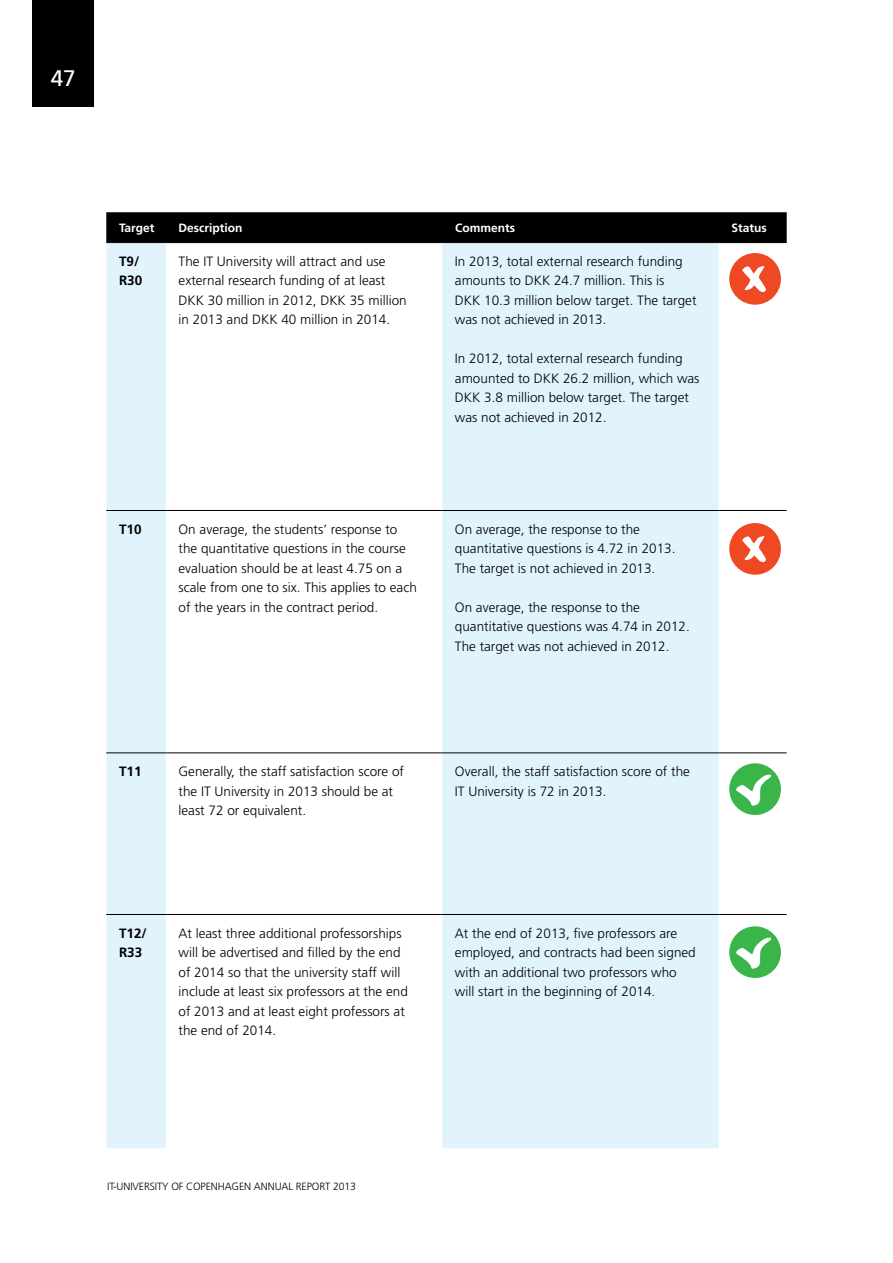
<style>
.page{position:relative;width:893px;height:1263px;background:#fff}
.page>*{position:absolute;margin:0;border:0;box-sizing:border-box;transform-origin:0 0}
.t1{font:22.5px "Frutiger";color:#fff}
.t2{font:300 13.5px/19.5px "Frutiger";color:#000}
.t3{font:700 13.5px/19.5px "Frutiger";color:#000}
.t4{font:700 12px "Frutiger";color:#fff}
.t5{font:300 10.5px "Frutiger";letter-spacing:-.01em;color:#000}
</style>
<div class="page">
<div style="left:33px;top:0;width:61px;height:106px;background:#000"></div>
<div style="left:106px;top:214px;width:681px;height:28px;background:#000"></div>
<svg style="left:106px;top:243px;width:613px;height:905px;fill:#e1f4fd"></svg>
<hr style="left:106px;top:213px;width:60px;height:1px;background:#000">
<hr style="left:166px;top:213px;width:276px;height:1px;background:#000">
<hr style="left:442px;top:213px;width:277px;height:1px;background:#000">
<hr style="left:719px;top:213px;width:68px;height:1px;background:#000">
<hr style="left:106px;top:242px;width:60px;height:1px;background:#000">
<hr style="left:166px;top:242px;width:276px;height:1px;background:#000">
<hr style="left:442px;top:242px;width:277px;height:1px;background:#000">
<hr style="left:719px;top:242px;width:68px;height:1px;background:#000">
<hr style="left:106px;top:510px;width:60px;height:1px;background:#000">
<hr style="left:166px;top:510px;width:276px;height:1px;background:#000">
<hr style="left:442px;top:510px;width:277px;height:1px;background:#000">
<hr style="left:719px;top:510px;width:68px;height:1px;background:#000">
<hr style="left:106px;top:753px;width:60px;height:1px;background:#000">
<hr style="left:166px;top:753px;width:276px;height:1px;background:#000">
<hr style="left:442px;top:753px;width:277px;height:1px;background:#000">
<hr style="left:719px;top:753px;width:68px;height:1px;background:#000">
<hr style="left:106px;top:914px;width:60px;height:1px;background:#000">
<hr style="left:166px;top:914px;width:276px;height:1px;background:#000">
<hr style="left:442px;top:914px;width:277px;height:1px;background:#000">
<hr style="left:719px;top:914px;width:68px;height:1px;background:#000">
<div style="left:729px;top:763px;width:52px;height:52px;background:#39b54a;border-radius:50%"></div>
<svg style="left:735px;top:774px;width:36px;height:32px"></svg>
<div style="left:729px;top:926px;width:52px;height:52px;background:#39b54a;border-radius:50%"></div>
<svg style="left:735px;top:937px;width:36px;height:32px"></svg>
<div style="left:729px;top:253px;width:52px;height:52px;background:#ef4924;border-radius:50%"></div>
<svg style="left:742px;top:266px;width:24px;height:27px"></svg>
<div style="left:729px;top:523px;width:52px;height:52px;background:#ef4924;border-radius:50%"></div>
<svg style="left:742px;top:536px;width:24px;height:27px"></svg>
<h1 class="t1" style="left:51px;top:64px;width:26px">47</h1>
<p class="t4" style="left:119px;top:221px;width:37px">Target</p>
<p class="t4" style="left:179px;top:221px;width:65px">Description</p>
<p class="t4" style="left:455px;top:221px;width:61px">Comments</p>
<p class="t4" style="left:731px;top:221px;width:37px">Status</p>
<p class="t3" style="left:119px;top:251px;width:25px">T9/<br>R30</p>
<p class="t2" style="left:179px;top:251px;width:230px">The IT University will attract and use external research funding of at least DKK 30 million in 2012, DKK 35 million in 2013 and DKK 40 million in 2014.</p>
<p class="t2" style="left:455px;top:251px;width:243px">In 2013, total external research funding amounts to DKK 24.7 million. This is<br>DKK 10.3 million below target. The target was not achieved in 2013.</p>
<p class="t2" style="left:455px;top:349px;width:246px">In 2012, total external research funding amounted to DKK 26.2 million, which was DKK 3.8 million below target. The target was not achieved in 2012.</p>
<p class="t3" style="left:119px;top:519px;width:24px">T10</p>
<p class="t2" style="left:179px;top:519px;width:240px">On average, the students’ response to the quantitative questions in the course evaluation should be at least 4.75 on a scale from one to six. This applies to each of the years in the contract period.</p>
<p class="t2" style="left:455px;top:519px;width:222px">On average, the response to the quantitative questions is 4.72 in 2013.<br>The target is not achieved in 2013.</p>
<p class="t2" style="left:455px;top:597px;width:236px">On average, the response to the quantitative questions was 4.74 in 2012.<br>The target was not achieved in 2012.</p>
<p class="t3" style="left:119px;top:761px;width:24px">T11</p>
<p class="t2" style="left:179px;top:762px;width:227px">Generally, the staff satisfaction score of the IT University in 2013 should be at least 72 or equivalent.</p>
<p class="t2" style="left:455px;top:762px;width:236px">Overall, the staff satisfaction score of the<br>IT University is 72 in 2013.</p>
<p class="t3" style="left:119px;top:923px;width:29px">T12/<br>R33</p>
<p class="t2" style="left:179px;top:923px;width:231px">At least three additional professorships will be advertised and filled by the end of 2014 so that the university staff will include at least six professors at the end of 2013 and at least eight professors at the end of 2014.</p>
<p class="t2" style="left:455px;top:923px;width:242px">At the end of 2013, five professors are employed, and contracts had been signed with an additional two professors who will start in the beginning of 2014.</p>
<p class="t5" style="left:107px;top:1181px;width:250px">IT-UNIVERsITY OF COPENHAGEN ANNUAL REPORT 2013</p>
</div>
